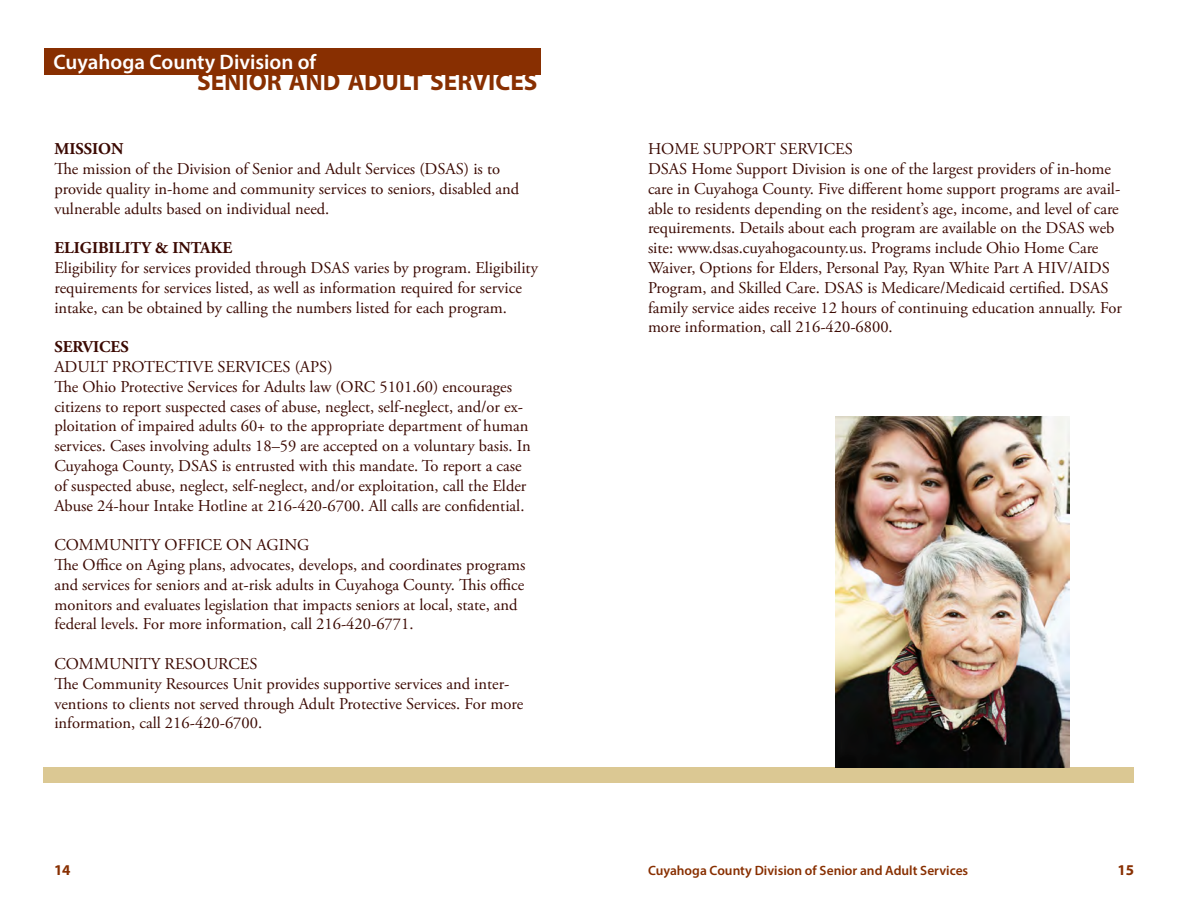
<style>
.page{position:relative;width:1188px;height:918px;background:#fff}
.page>*{position:absolute;margin:0;border:0;box-sizing:border-box;transform-origin:0 0}
.Heading_top{font:700 25.2px "Myriad Pro";color:#882f01}
.Heading_top-2{font:600 21px "Myriad Pro";color:#fff}
.Body_text{font:16.5px/19.8px "Adobe Garamond Pro";color:#3b0902}
.Body_text-2{font:700 16.5px "Adobe Garamond Pro";color:#3b0902}
.t1{font:700 15px "Myriad Pro";color:#882f01}
.Heading_top-3{font:600 13.5px "Myriad Pro";color:#882f01}
</style>
<div class="page">
<div style="left:44px;top:48px;width:496px;height:26px;background:#882f01"></div>
<div style="left:43px;top:768px;width:1091px;height:15px;background:#dbc893"></div>
<img style="left:836px;top:417px;width:234px;height:351px">
<p class="Heading_top-2" style="left:54px;top:49px;width:264px">Cuyahoga County Division of</p>
<p class="Heading_top" style="left:197px;top:66px;width:342px">SENIOR AND ADULT SERVICES</p>
<p class="Body_text-2" style="left:54px;top:139px;width:71px">MISSION</p>
<p class="Body_text" style="left:54px;top:159px;width:466px">The mission of the Division of Senior and Adult Services (DSAS) is to provide quality in-home and community services to seniors, disabled and vulnerable adults based on individual need.</p>
<p class="Body_text-2" style="left:54px;top:238px;width:179px">ELIGIBILITY &amp; INTAKE</p>
<p class="Body_text" style="left:54px;top:258px;width:485px">Eligibility for services provided through DSAS varies by program. Eligibility requirements for services listed, as well as information required for service intake, can be obtained by calling the numbers listed for each program.</p>
<p class="Body_text-2" style="left:54px;top:337px;width:76px">SERVICES</p>
<p class="Body_text" style="left:54px;top:357px;width:280px">ADULT PROTECTIVE SERVICES (APS)</p>
<p class="Body_text" style="left:54px;top:377px;width:478px">The Ohio Protective Services for Adults law (ORC 5101.60) encourages citizens to report suspected cases of abuse, neglect, self-neglect, and/or ex&shy;ploitation of impaired adults 60+ to the appropriate department of human services. Cases involving adults 18–59 are accepted on a voluntary basis. In Cuyahoga County, DSAS is entrusted with this mandate. To report a case of suspected abuse, neglect, self-neglect, and/or exploitation, call the Elder Abuse 24-hour Intake Hotline at 216-420-6700. All calls are confidential.</p>
<p class="Body_text" style="left:54px;top:536px;width:257px">COMMUNITY OFFICE ON AGING</p>
<p class="Body_text" style="left:54px;top:555px;width:473px">The Office on Aging plans, advocates, develops, and coordinates programs and services for seniors and at-risk adults in Cuyahoga County. This office monitors and evaluates legislation that impacts seniors at local, state, and federal levels. For more information, call 216-420-6771.</p>
<p class="Body_text" style="left:54px;top:654px;width:205px">COMMUNITY RESOURCES</p>
<p class="Body_text" style="left:54px;top:674px;width:470px">The Community Resources Unit provides supportive services and inter&shy;ventions to clients not served through Adult Protective Services. For more information, call 216-420-6700.</p>
<p class="Body_text" style="left:648px;top:140px;width:206px">HOME SUPPORT SERVICES</p>
<p class="Body_text" style="left:648px;top:159px;width:475px">DSAS Home Support Division is one of the largest providers of in-home care in Cuyahoga County. Five different home support programs are avail&shy;able to residents depending on the resident’s age, income, and level of care requirements. Details about each program are available on the DSAS web site: www.dsas.cuyahogacounty.us. Programs include Ohio Home Care Waiver, Options for Elders, Personal Pay, Ryan White Part A HIV/AIDS Program, and Skilled Care. DSAS is Medicare/Medicaid certified. DSAS family service aides receive 12 hours of continuing education annually. For more information, call 216-420-6800.</p>
<p class="Heading_top-3" style="left:648px;top:862px;width:322px">Cuyahoga County Division of Senior and Adult Services</p>
<p class="t1" style="left:54px;top:860px;width:18px">14</p>
<p class="t1" style="left:1117px;top:860px;width:18px">15</p>
</div>
